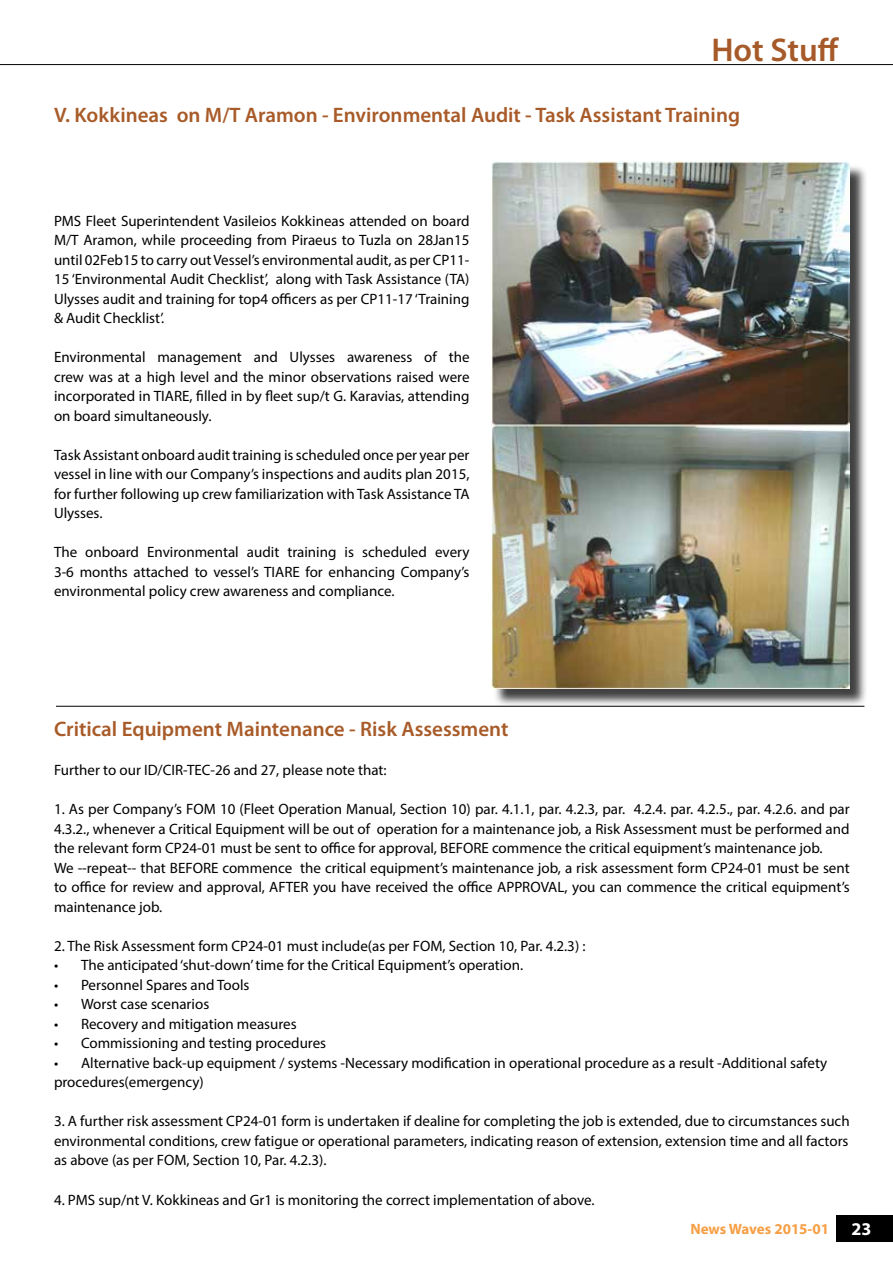
<style>
.page{position:relative;width:893px;height:1263px;background:#fff}
.page>*{position:absolute;margin:0;border:0;box-sizing:border-box;transform-origin:0 0}
.t1{font:600 33px "Myriad Pro";color:#a75a29}
.t2{font:600 21px "Myriad Pro";color:#a85b28}
.t3{font:15px/19.5px "Myriad Pro";color:#000;text-align:justify}
.t4{font:700 15px "Myriad Pro";letter-spacing:-.005em;color:#f79f45}
.s1{font-size:18px;color:#fff}
</style>
<div class="page">
<div style="left:836px;top:1215px;width:57px;height:26px;background:#000"></div>
<svg style="left:0;top:64px;width:893px;height:1px"></svg>
<div style="left:493px;top:164px;width:375px;height:543px;background:#000;opacity:.75"></div>
<img style="left:491px;top:161px;width:359px;height:528px">
<hr style="left:56px;top:706px;width:808px;height:1px;background:#000">
<h1 class="t1" style="left:711px;top:29px;width:129px">Hot Stuff</h1>
<h2 class="t2" style="left:54px;top:102px;width:687px">V. Kokkineas on M/T Aramon - Environmental Audit - Task Assistant Training</h2>
<p class="t3" style="left:54px;top:211px;width:417px">PMS Fleet Superintendent Vasileios Kokkineas attended on board M/T Aramon, while proceeding from Piraeus to Tuzla on 28Jan15 until 02Feb15 to carry out Vessel’s environmental audit, as per CP11- 15 ‘Environmental Audit Checklist’, along with Task Assistance (TA)<br>Ulysses audit and training for top4 officers as per CP11-17 ‘Training &amp; Audit Checklist’.</p>
<p class="t3" style="left:54px;top:347px;width:417px">Environmental management and Ulysses awareness of the crew was at a high level and the minor observations raised were incorporated in TIARE, filled in by fleet sup/t G. Karavias, attending on board simultaneously.</p>
<p class="t3" style="left:54px;top:445px;width:417px">Task Assistant onboard audit training is scheduled once per year per vessel in line with our Company’s inspections and audits plan 2015, for further following up crew familiarization with Task Assistance TA Ulysses.</p>
<p class="t3" style="left:54px;top:542px;width:417px">The onboard Environmental audit training is scheduled every 3-6 months attached to vessel’s TIARE for enhancing Company’s environmental policy crew awareness and compliance.</p>
<h2 class="t2" style="left:54px;top:716px;width:456px">Critical Equipment Maintenance - Risk Assessment</h2>
<p class="t3" style="left:54px;top:760px;width:334px">Further to our ID/CIR-TEC-26 and 27, please note that:</p>
<p class="t3" style="left:54px;top:799px;width:797px;text-align:left">1. As per Company’s FOM 10 (Fleet Operation Manual, Section 10) par. 4.1.1, par. 4.2.3, par. 4.2.4. par. 4.2.5., par. 4.2.6. and par 4.3.2., whenever a Critical Equipment will be out of operation for a maintenance job, a Risk Assessment must be performed and the relevant form CP24-01 must be sent to office for approval, BEFORE commence the critical equipment’s maintenance job.<br>We --repeat-- that BEFORE commence the critical equipment’s maintenance job, a risk assessment form CP24-01 must be sent to office for review and approval, AFTER you have received the office APPROVAL, you can commence the critical equipment’s maintenance job.</p>
<p class="t3" style="left:54px;top:936px;width:533px">2. The Risk Assessment form CP24-01 must include(as per FOM, Section 10, Par. 4.2.3) :</p>
<p class="t3" style="left:54px;top:955px;width:471px">• The anticipated ‘shut-down’ time for the Critical Equipment’s operation.</p>
<p class="t3" style="left:54px;top:975px;width:197px">• Personnel Spares and Tools</p>
<p class="t3" style="left:54px;top:994px;width:157px">• Worst case scenarios</p>
<p class="t3" style="left:54px;top:1014px;width:244px">• Recovery and mitigation measures</p>
<p class="t3" style="left:54px;top:1033px;width:274px">• Commissioning and testing procedures</p>
<p class="t3" style="left:54px;top:1053px;width:775px">• Alternative back-up equipment / systems -Necessary modification in operational procedure as a result -Additional safety procedures(emergency)</p>
<p class="t3" style="left:54px;top:1111px;width:797px">3. A further risk assessment CP24-01 form is undertaken if dealine for completing the job is extended, due to circumstances such environmental conditions, crew fatigue or operational parameters, indicating reason of extension, extension time and all factors as above (as per FOM, Section 10, Par. 4.2.3).</p>
<p class="t3" style="left:54px;top:1189px;width:542px">4. PMS sup/nt V. Kokkineas and Gr1 is monitoring the correct implementation of above.</p>
<p class="t4" style="left:690px;top:1219px;width:182px">News Waves 2015-01 <span class="s1">23</span></p>
</div>
